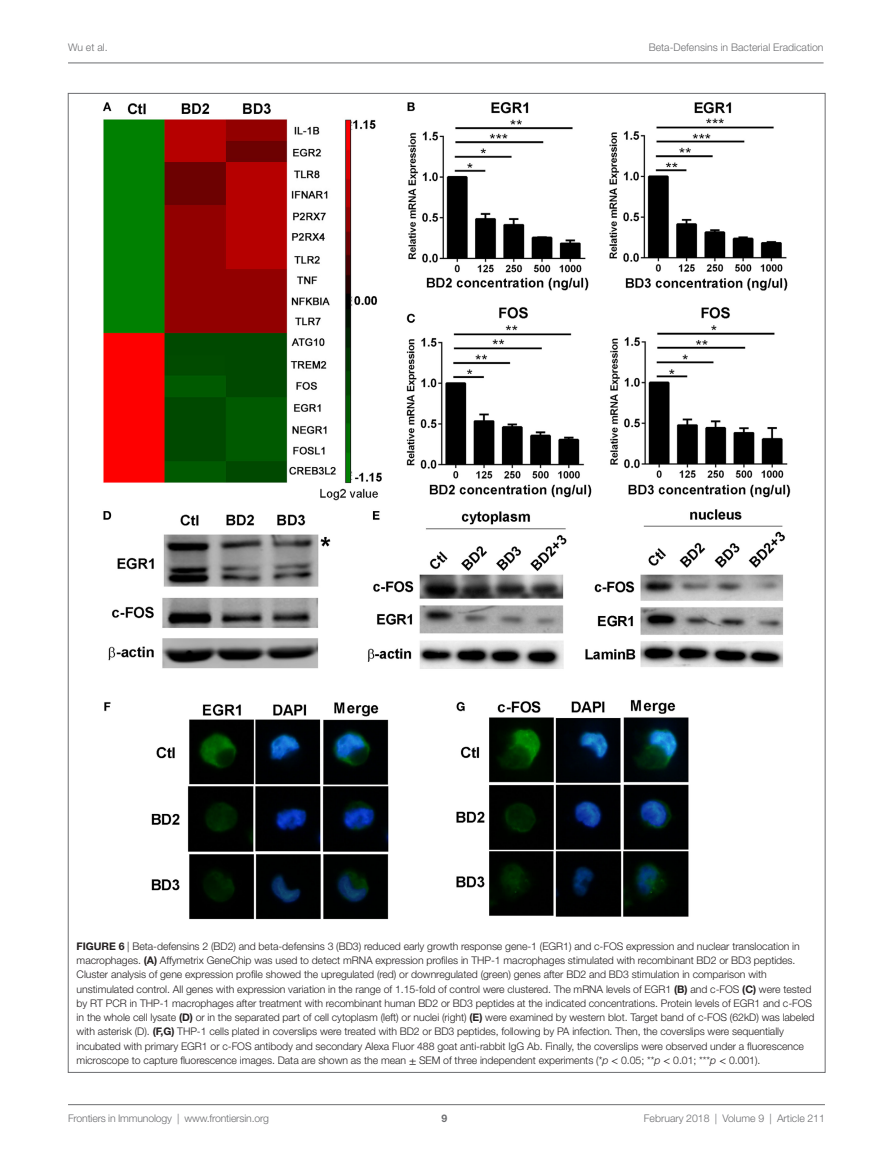
<style>
.page{position:relative;width:893px;height:1170px;background:#fff}
.page>*{position:absolute;margin:0;border:0;box-sizing:border-box;transform-origin:0 0}
.t1{font:300 10.5px/14.2px "Helvetica Neue LT Std";letter-spacing:-.005em;color:#231f20}
.t2{font:300 10.5px "Helvetica Neue LT Std";color:#6c6d70}
.t3{font:700 10.5px "Helvetica Neue LT Std";color:#6c6d70}
.s1{font-weight:700}
.s2{font-family:"STIX General";font-weight:400}
.s3{font-style:italic}
</style>
<div class="page">
<img style="left:103px;top:102px;width:688px;height:817px">
<hr style="left:68px;top:1104px;width:757px;height:1px;background:#6c6d70">
<hr style="left:68px;top:63px;width:755px;height:1px;background:#6c6d70">
<p class="t2" style="left:68px;top:41px;width:41px">Wu et al.</p>
<p class="t2" style="left:649px;top:41px;width:176px">Beta-Defensins in Bacterial Eradication</p>
<p class="t1" style="left:77px;top:938px;width:739px"><span class="s1">FIGURE 6</span> | Beta-defensins 2 (BD2) and beta-defensins 3 (BD3) reduced early growth response gene-1 (EGR1) and c-FOS expression and nuclear translocation in macrophages. <span class="s1">(A)</span> Affymetrix GeneChip was used to detect mRNA expression profiles in THP-1 macrophages stimulated with recombinant BD2 or BD3 peptides.<br>Cluster analysis of gene expression profile showed the upregulated (red) or downregulated (green) genes after BD2 and BD3 stimulation in comparison with unstimulated control. All genes with expression variation in the range of 1.15-fold of control were clustered. The mRNA levels of EGR1 <span class="s1">(B)</span> and c-FOS <span class="s1">(C)</span> were tested by RT PCR in THP-1 macrophages after treatment with recombinant human BD2 or BD3 peptides at the indicated concentrations. Protein levels of EGR1 and c-FOS in the whole cell lysate <span class="s1">(D)</span> or in the separated part of cell cytoplasm (left) or nuclei (right) <span class="s1">(E)</span> were examined by western blot. Target band of c-FOS (62kD) was labeled with asterisk (D). <span class="s1">(F,G)</span> THP-1 cells plated in coverslips were treated with BD2 or BD3 peptides, following by PA infection. Then, the coverslips were sequentially incubated with primary EGR1 or c-FOS antibody and secondary Alexa Fluor 488 goat anti-rabbit IgG Ab. Finally, the coverslips were observed under a fluorescence microscope to capture fluorescence images. Data are shown as the mean <span class="s2">±</span> SEM of three independent experiments (*<span class="s3">p</span> <span class="s2">&lt;</span> 0.05; **<span class="s3">p</span> <span class="s2">&lt;</span> 0.01; ***<span class="s3">p</span> <span class="s2">&lt;</span> 0.001).</p>
<p class="t2" style="left:68px;top:1111px;width:203px">Frontiers in Immunology | www.frontiersin.org</p>
<p class="t2" style="left:644px;top:1111px;width:183px">February 2018 | Volume 9 | Article 211</p>
<p class="t3" style="left:441px;top:1111px;width:7px">9</p>
</div>
